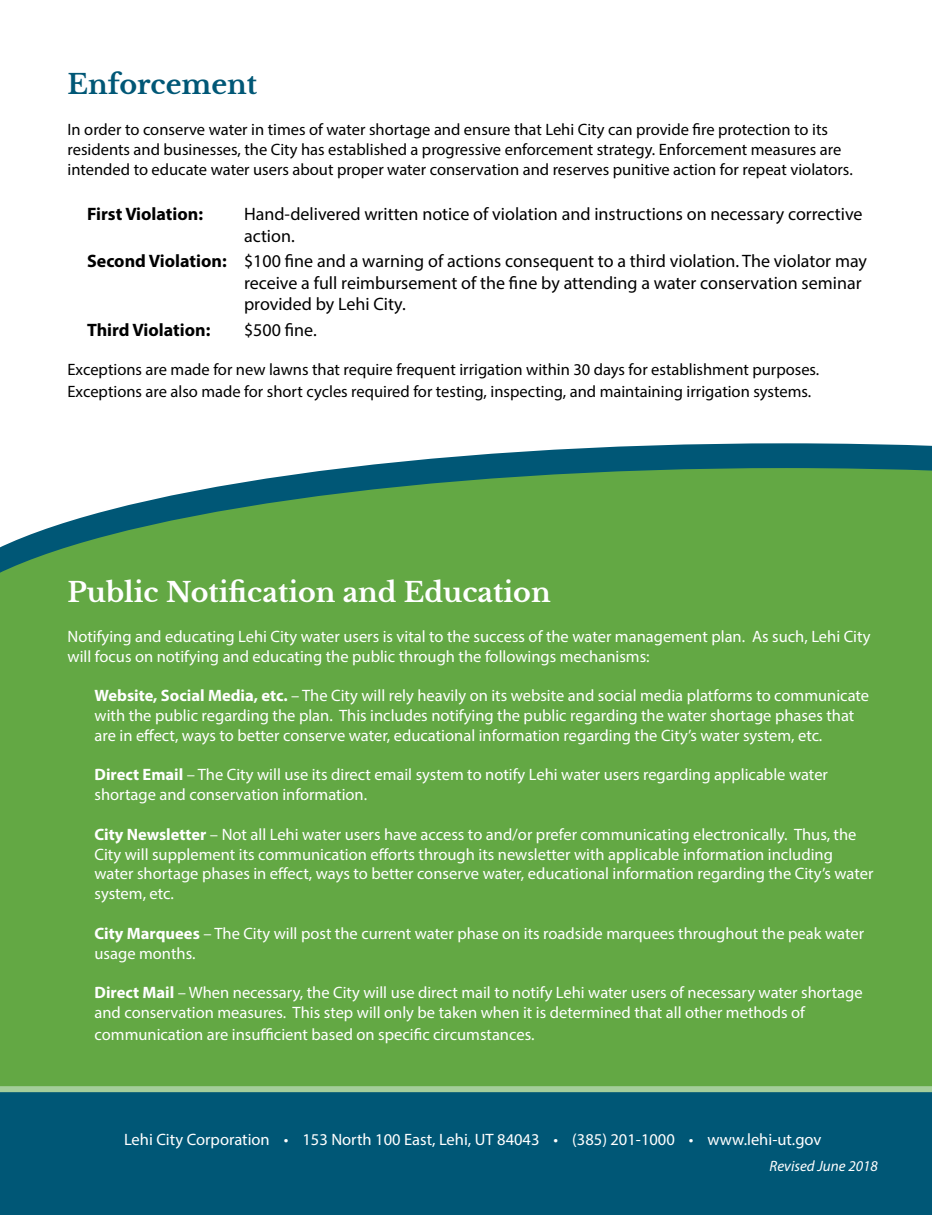
<style>
.page{position:relative;width:932px;height:1215px;background:#fff}
.page>*{position:absolute;margin:0;border:0;box-sizing:border-box;transform-origin:0 0}
.t1{font:700 27px "Libre Baskerville";color:#fff}
.t2{font:700 27px "Libre Baskerville";color:#005776}
.t3{font:18px/21.6px "Myriad Pro";color:#000}
.t4{font:700 18px "Myriad Pro";color:#000}
.t5{font:16.5px/19.8px "Myriad Pro";color:#fff}
.t6{font:16.5px/19.8px "Myriad Pro";color:#000}
.t7{font:italic 15px "Myriad Pro";color:#fff}
.s1{font-weight:700}
</style>
<div class="page">
<svg style="left:345px;top:443px;width:587px;height:25px;fill:#005776"></svg>
<div style="left:0;top:468px;width:932px;height:618px;background:#63a844"></div>
<div style="left:0;top:1089px;width:932px;height:126px;background:#005776"></div>
<div style="left:0;top:1086px;width:932px;height:6px;background:#a4ce9a"></div>
<h1 class="t2" style="left:68px;top:67px;width:191px">Enforcement</h1>
<p class="t6" style="left:68px;top:119px;width:786px">In order to conserve water in times of water shortage and ensure that Lehi City can provide fire protection to its residents and businesses, the City has established a progressive enforcement strategy. Enforcement measures are intended to educate water users about proper water conservation and reserves punitive action for repeat violators.</p>
<p class="t4" style="left:87px;top:202px;width:118px">First Violation:</p>
<p class="t3" style="left:244px;top:203px;width:620px">Hand-delivered written notice of violation and instructions on necessary corrective action.</p>
<p class="t3" style="left:244px;top:250px;width:624px;text-indent:-157px"><span class="s1">Second Violation:</span> $100 fine and a warning of actions consequent to a third violation. The violator may receive a full reimbursement of the fine by attending a water conservation seminar provided by Lehi City.</p>
<p class="t4" style="left:87px;top:318px;width:125px">Third Violation:</p>
<p class="t3" style="left:244px;top:319px;width:74px">$500 fine.</p>
<p class="t6" style="left:68px;top:359px;width:753px;line-height:21.6px">Exceptions are made for new lawns that require frequent irrigation within 30 days for establishment purposes.<br>Exceptions are also made for short cycles required for testing, inspecting, and maintaining irrigation systems.</p>
<h1 class="t1" style="left:68px;top:576px;width:484px">Public Notification and Education</h1>
<p class="t5" style="left:68px;top:626px;width:804px">Notifying and educating Lehi City water users is vital to the success of the water management plan. As such, Lehi City will focus on notifying and educating the public through the followings mechanisms:</p>
<p class="t5" style="left:94px;top:686px;width:776px"><span class="s1">Website, Social Media, etc.</span> – The City will rely heavily on its website and social media platforms to communicate with the public regarding the plan. This includes notifying the public regarding the water shortage phases that are in effect, ways to better conserve water, educational information regarding the City’s water system, etc.</p>
<p class="t5" style="left:94px;top:765px;width:735px"><span class="s1">Direct Email</span> – The City will use its direct email system to notify Lehi water users regarding applicable water shortage and conservation information.</p>
<p class="t5" style="left:94px;top:824px;width:780px"><span class="s1">City Newsletter</span> – Not all Lehi water users have access to and/or prefer communicating electronically. Thus, the City will supplement its communication efforts through its newsletter with applicable information including water shortage phases in effect, ways to better conserve water, educational information regarding the City’s water system, etc.</p>
<p class="t5" style="left:94px;top:923px;width:771px"><span class="s1">City Marquees</span> – The City will post the current water phase on its roadside marquees throughout the peak water usage months.</p>
<p class="t5" style="left:94px;top:983px;width:769px"><span class="s1">Direct Mail</span> – When necessary, the City will use direct mail to notify Lehi water users of necessary water shortage and conservation measures. This step will only be taken when it is determined that all other methods of</p>
<p class="t5" style="left:94px;top:1024px;width:441px">communication are insufficient based on specific circumstances.</p>
<p class="t5" style="left:124px;top:1130px;width:699px">Lehi City Corporation • 153 North 100 East, Lehi, UT 84043 • (385) 201-1000 • www.lehi-ut.gov</p>
<p class="t7" style="left:769px;top:1156px;width:110px">Revised June 2018</p>
</div>
